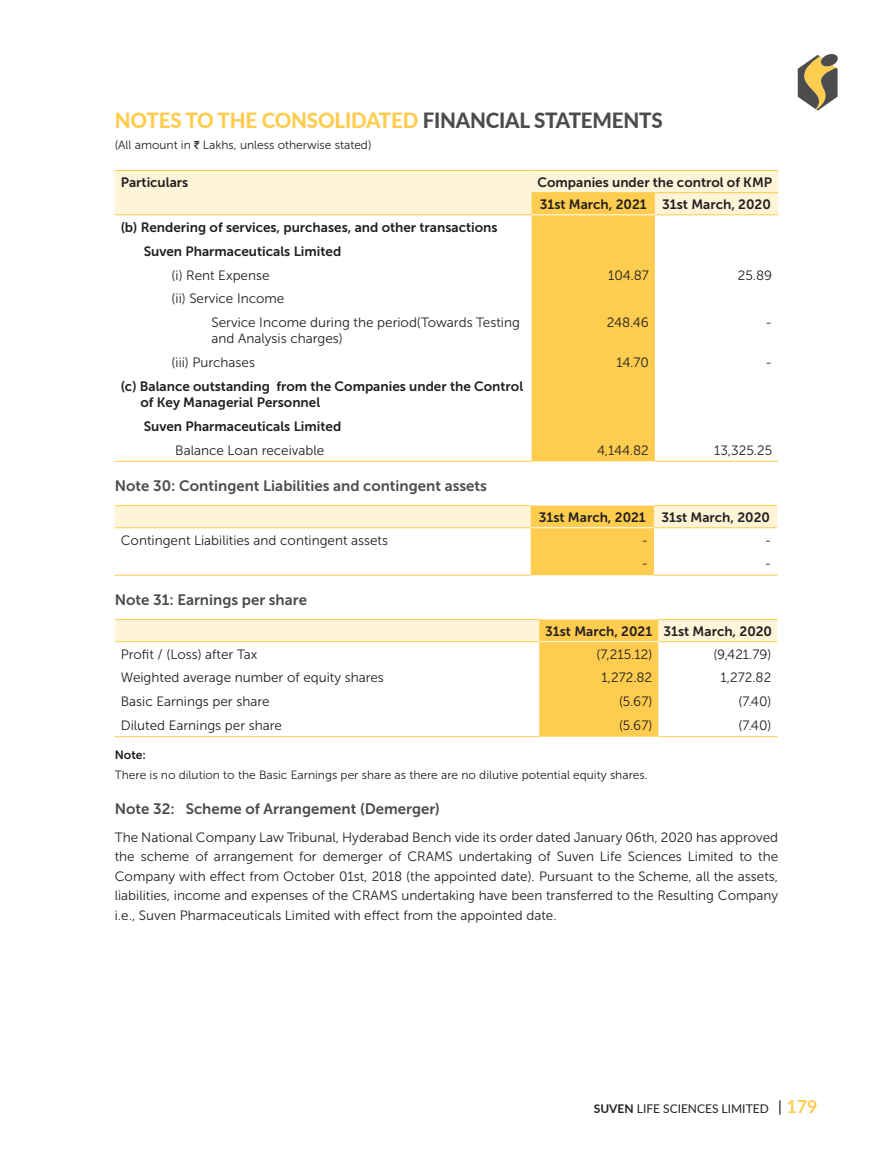
<style>
.page{position:relative;width:893px;height:1170px;background:#fff}
.page>*{position:absolute;margin:0;border:0;box-sizing:border-box;transform-origin:0 0}
.t1{font:800 21px "Lato";letter-spacing:-.01em;color:#fecc4e}
.SA_Subhead{font:15px "Museo Sans 700";color:#4b4c4d}
.SA_Body_Text{font:13.5px/19.5px "Museo Sans 300";color:#231f20;text-align:justify}
.SA_Table_Body_Text{font:13.5px "Museo Sans 300";color:#231f20}
.SA_Table_Body_Text-2{font:13.5px "Museo Sans 700";color:#231f20}
.SA_Table_Bold_Text{font:13.5px "Museo Sans 700";color:#231f20}
.SA_Body_Text-2{font:12px "Museo Sans 300";color:#231f20}
.t2{font:12px "Lato";color:#231f20}
.SA_Body_Text-3{font:12px "Museo Sans 700";color:#231f20}
.s1{color:#4b4c4d}
.s2{font-family:"ITF Rupee"}
.s3{font-size:13.5px}
.s4{font-weight:700}
.s5{font-weight:500;font-size:15px}
.s6{font-weight:700;font-size:18px;color:#fecc4e}
</style>
<div class="page">
<svg style="left:798px;top:54px;width:40px;height:57px"></svg>
<svg style="left:115px;top:171px;width:663px;height:290px"></svg>
<hr style="left:115px;top:170px;width:416px;height:1px;background:#fecc4e">
<hr style="left:531px;top:170px;width:124px;height:1px;background:#fecc4e">
<hr style="left:655px;top:170px;width:123px;height:1px;background:#fecc4e">
<hr style="left:655px;top:214px;width:123px;height:1px;background:#fecc4e">
<hr style="left:115px;top:461px;width:416px;height:1px;background:#fecc4e">
<hr style="left:655px;top:461px;width:123px;height:1px;background:#fecc4e">
<hr style="left:531px;top:214px;width:124px;height:1px;background:#fff">
<hr style="left:115px;top:214px;width:416px;height:1px;background:#fecc4e">
<hr style="left:531px;top:192px;width:124px;height:1px;background:#fecc4e">
<hr style="left:655px;top:192px;width:123px;height:1px;background:#fecc4e">
<svg style="left:115px;top:505px;width:662px;height:70px"></svg>
<hr style="left:115px;top:505px;width:416px;height:1px;background:#fecc4e">
<hr style="left:654px;top:505px;width:123px;height:1px;background:#fecc4e">
<hr style="left:115px;top:527px;width:416px;height:1px;background:#fecc4e">
<hr style="left:654px;top:527px;width:123px;height:1px;background:#fecc4e">
<hr style="left:115px;top:574px;width:416px;height:1px;background:#fecc4e">
<hr style="left:654px;top:574px;width:123px;height:1px;background:#fecc4e">
<hr style="left:531px;top:527px;width:123px;height:1px;background:#fff">
<svg style="left:115px;top:619px;width:662px;height:117px"></svg>
<hr style="left:115px;top:619px;width:424px;height:1px;background:#fecc4e">
<hr style="left:658px;top:619px;width:119px;height:1px;background:#fecc4e">
<hr style="left:115px;top:641px;width:424px;height:1px;background:#fecc4e">
<hr style="left:658px;top:641px;width:119px;height:1px;background:#fecc4e">
<hr style="left:115px;top:736px;width:424px;height:1px;background:#fecc4e">
<hr style="left:658px;top:736px;width:119px;height:1px;background:#fecc4e">
<hr style="left:539px;top:641px;width:119px;height:1px;background:#fff">
<h1 class="t1" style="left:115px;top:104px;width:549px">NOTES TO THE CONSOLIDATED <span class="s1">FINANCIAL STATEMENTS</span></h1>
<p class="SA_Body_Text-2" style="left:115px;top:138px;width:258px">(All amount in <span class="s2">J</span> Lakhs, unless otherwise stated)</p>
<p class="SA_Table_Bold_Text" style="left:121px;top:174px;width:69px">Particulars</p>
<p class="SA_Table_Bold_Text" style="left:537px;top:174px;width:236px">Companies under the control of KMP</p>
<p class="SA_Table_Bold_Text" style="left:540px;top:196px;width:109px">31st March, 2021</p>
<p class="SA_Table_Bold_Text" style="left:662px;top:196px;width:110px">31st March, 2020</p>
<p class="SA_Table_Body_Text-2" style="left:121px;top:220px;width:378px">(b) Rendering of services, purchases, and other transactions</p>
<p class="SA_Table_Body_Text-2" style="left:144px;top:244px;width:199px">Suven Pharmaceuticals Limited</p>
<p class="SA_Table_Body_Text" style="left:172px;top:268px;width:99px">(i) Rent Expense</p>
<p class="SA_Table_Body_Text" style="left:608px;top:268px;width:42px">104.87</p>
<p class="SA_Table_Body_Text" style="left:738px;top:268px;width:36px">25.89</p>
<p class="SA_Table_Body_Text" style="left:172px;top:291px;width:114px">(ii) Service Income</p>
<p class="SA_Table_Body_Text" style="left:212px;top:315px;width:310px">Service Income during the period(Towards Testing</p>
<p class="SA_Table_Body_Text" style="left:212px;top:331px;width:133px">and Analysis charges)</p>
<p class="SA_Table_Body_Text" style="left:607px;top:315px;width:43px">248.46</p>
<p class="SA_Table_Body_Text" style="left:765px;top:315px;width:8px">-</p>
<p class="SA_Table_Body_Text" style="left:172px;top:355px;width:85px">(iii) Purchases</p>
<p class="SA_Table_Body_Text" style="left:616px;top:355px;width:34px">14.70</p>
<p class="SA_Table_Body_Text" style="left:765px;top:355px;width:8px">-</p>
<p class="SA_Table_Body_Text-2" style="left:121px;top:378px;width:404px">(c) Balance outstanding from the Companies under the Control</p>
<p class="SA_Table_Body_Text-2" style="left:140px;top:395px;width:181px">of Key Managerial Personnel</p>
<p class="SA_Table_Body_Text-2" style="left:144px;top:418px;width:199px">Suven Pharmaceuticals Limited</p>
<p class="SA_Table_Body_Text" style="left:175px;top:442px;width:150px">Balance Loan receivable</p>
<p class="SA_Table_Body_Text" style="left:597px;top:442px;width:53px">4,144.82</p>
<p class="SA_Table_Body_Text" style="left:714px;top:442px;width:60px">13,325.25</p>
<p class="SA_Subhead" style="left:115px;top:477px;width:374px">Note 30: Contingent Liabilities and contingent assets</p>
<p class="SA_Table_Bold_Text" style="left:539px;top:509px;width:109px">31st March, 2021</p>
<p class="SA_Table_Bold_Text" style="left:661px;top:509px;width:110px">31st March, 2020</p>
<p class="SA_Table_Body_Text" style="left:121px;top:532px;width:269px">Contingent Liabilities and contingent assets</p>
<p class="SA_Table_Body_Text" style="left:641px;top:532px;width:8px">-</p>
<p class="SA_Table_Body_Text" style="left:765px;top:532px;width:8px">-</p>
<p class="SA_Table_Body_Text" style="left:641px;top:556px;width:8px">-</p>
<p class="SA_Table_Body_Text" style="left:765px;top:556px;width:8px">-</p>
<p class="SA_Subhead" style="left:115px;top:591px;width:194px">Note 31: Earnings per share</p>
<p class="SA_Table_Bold_Text" style="left:545px;top:623px;width:109px">31st March, 2021</p>
<p class="SA_Table_Bold_Text" style="left:663px;top:623px;width:110px">31st March, 2020</p>
<p class="SA_Table_Body_Text" style="left:121px;top:646px;width:138px">Profit / (Loss) after Tax</p>
<p class="SA_Table_Body_Text" style="left:596px;top:646px;width:57px">(7,215.12)</p>
<p class="SA_Table_Body_Text" style="left:713px;top:646px;width:60px">(9,421.79)</p>
<p class="SA_Table_Body_Text" style="left:121px;top:670px;width:265px">Weighted average number of equity shares</p>
<p class="SA_Table_Body_Text" style="left:601px;top:670px;width:52px">1,272.82</p>
<p class="SA_Table_Body_Text" style="left:720px;top:670px;width:52px">1,272.82</p>
<p class="SA_Table_Body_Text" style="left:121px;top:694px;width:150px">Basic Earnings per share</p>
<p class="SA_Table_Body_Text" style="left:619px;top:694px;width:35px">(5.67)</p>
<p class="SA_Table_Body_Text" style="left:738px;top:694px;width:34px">(7.40)</p>
<p class="SA_Table_Body_Text" style="left:121px;top:717px;width:163px">Diluted Earnings per share</p>
<p class="SA_Table_Body_Text" style="left:619px;top:717px;width:35px">(5.67)</p>
<p class="SA_Table_Body_Text" style="left:738px;top:717px;width:34px">(7.40)</p>
<p class="SA_Body_Text-3" style="left:115px;top:748px;width:33px">Note:</p>
<p class="SA_Body_Text-2" style="left:115px;top:767px;width:535px">There is no dilution to the Basic Earnings per share as there are no dilutive potential equity shares<span class="s3">.</span></p>
<p class="SA_Subhead" style="left:115px;top:800px;width:327px">Note 32: Scheme of Arrangement (Demerger)</p>
<p class="SA_Body_Text" style="left:115px;top:827px;width:665px">The National Company Law Tribunal, Hyderabad Bench vide its order dated January 06th, 2020 has approved the scheme of arrangement for demerger of CRAMS undertaking of Suven Life Sciences Limited to the Company with effect from October 01st, 2018 (the appointed date). Pursuant to the Scheme, all the assets, liabilities, income and expenses of the CRAMS undertaking have been transferred to the Resulting Company i.e., Suven Pharmaceuticals Limited with effect from the appointed date.</p>
<p class="t2" style="left:594px;top:1100px;width:225px"><span class="s4">SUVEN</span> LIFE SCIENCES LIMITED <span class="s5">|</span> <span class="s6">179</span></p>
</div>
